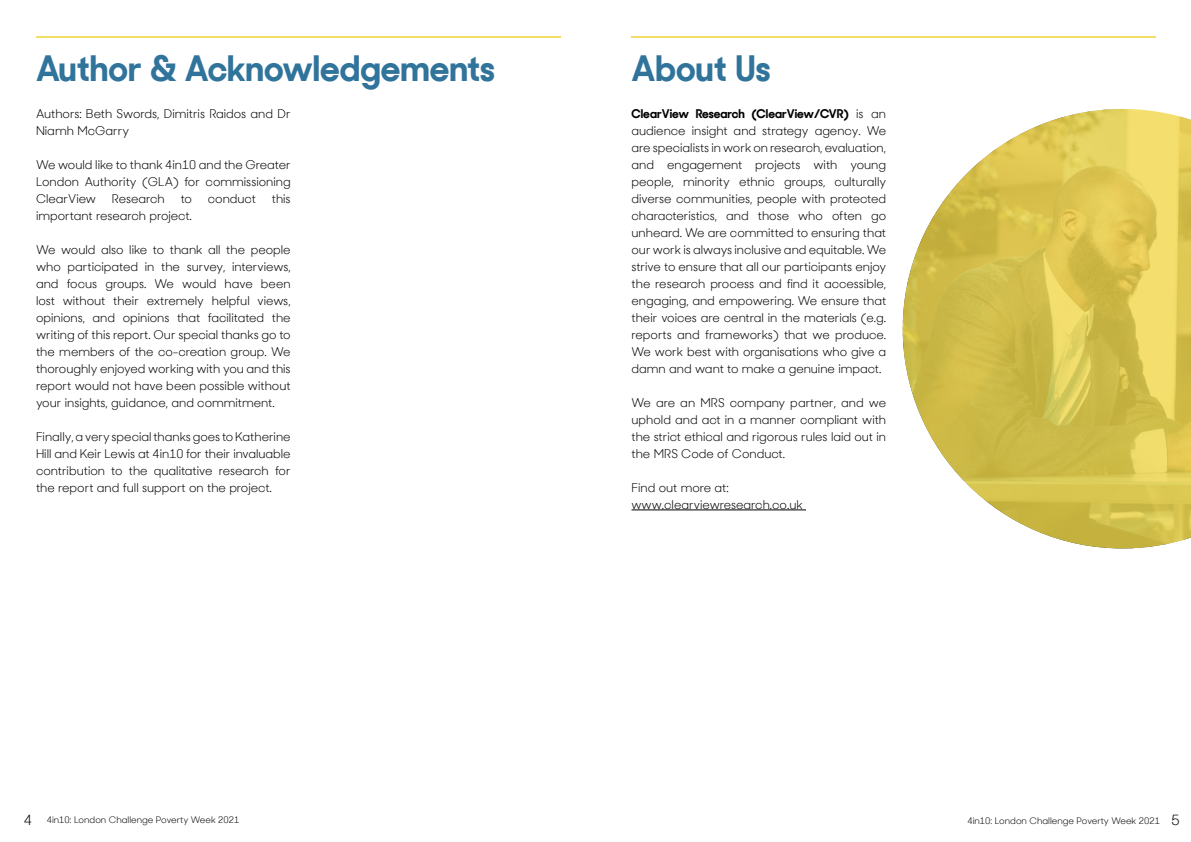
<style>
.page{position:relative;width:1191px;height:842px;background:#fff}
.page>*{position:absolute;margin:0;border:0;box-sizing:border-box;transform-origin:0 0}
.t1{font:700 35px "Sharp Sans No 2";color:#30739b}
.t2{font:12px/17px "Sharp Sans No 2";color:#000;text-align:justify}
.t3{font:9px "Sharp Sans No 2";color:#000}
.s1{font-weight:700}
.s2{font-size:14px}
</style>
<div class="page">
<svg style="left:902px;top:109px;width:289px;height:439px"></svg>
<hr style="left:631px;top:510px;width:175px;height:1px;background:#000">
<hr style="left:631px;top:36px;width:524px;height:2px;background:#f2d84a">
<hr style="left:36px;top:36px;width:524px;height:2px;background:#f2d84a">
<h1 class="t1" style="left:36px;top:38px;width:460px">Author &amp; Acknowledgements</h1>
<h1 class="t1" style="left:631px;top:38px;width:140px">About Us</h1>
<p class="t2" style="left:631px;top:104px;width:256px"><span class="s1">ClearView Research (ClearView/CVR)</span> is an audience insight and strategy agency. We are specialists in work on research, evaluation, and engagement projects with young people, minority ethnic groups, culturally diverse communities, people with protected characteristics, and those who often go unheard. We are committed to ensuring that our work is always inclusive and equitable. We strive to ensure that all our participants enjoy the research process and find it accessible, engaging, and empowering. We ensure that their voices are central in the materials (e.g. reports and frameworks) that we produce.<br>We work best with organisations who give a damn and want to make a genuine impact.</p>
<p class="t2" style="left:631px;top:393px;width:256px">We are an MRS company partner, and we uphold and act in a manner compliant with the strict ethical and rigorous rules laid out in the MRS Code of Conduct.</p>
<p class="t2" style="left:631px;top:478px;width:173px">Find out more at: www.clearviewresearch.co.uk</p>
<p class="t2" style="left:36px;top:104px;width:256px">Authors: Beth Swords, Dimitris Raidos and Dr<br>Niamh McGarry</p>
<p class="t2" style="left:36px;top:155px;width:256px">We would like to thank 4in10 and the Greater London Authority (GLA) for commissioning ClearView</p>
<p class="t2" style="left:112px;top:189px;width:54px">Research</p>
<p class="t2" style="left:181px;top:189px;width:13px">to</p>
<p class="t2" style="left:208px;top:189px;width:50px">conduct</p>
<p class="t2" style="left:272px;top:189px;width:20px">this</p>
<p class="t2" style="left:36px;top:206px;width:157px">important research project.</p>
<p class="t2" style="left:36px;top:240px;width:256px">We would also like to thank all the people who participated in the survey, interviews, and focus groups. We would have been lost without their extremely helpful views, opinions, and opinions that facilitated the writing of this report. Our special thanks go to the members of the co-creation group. We thoroughly enjoyed working with you and this report would not have been possible without your insights, guidance, and commitment.</p>
<p class="t2" style="left:36px;top:427px;width:256px">Finally, a very special thanks goes to Katherine Hill and Keir Lewis at 4in10 for their invaluable contribution to the qualitative research for the report and full support on the project.</p>
<p class="t3" style="left:24px;top:812px;width:217px"><span class="s2">4</span> 4in10: London Challenge Poverty Week 2021</p>
<p class="t3" style="left:967px;top:813px;width:214px">4in10: London Challenge Poverty Week 2021 <span class="s2">5</span></p>
</div>
